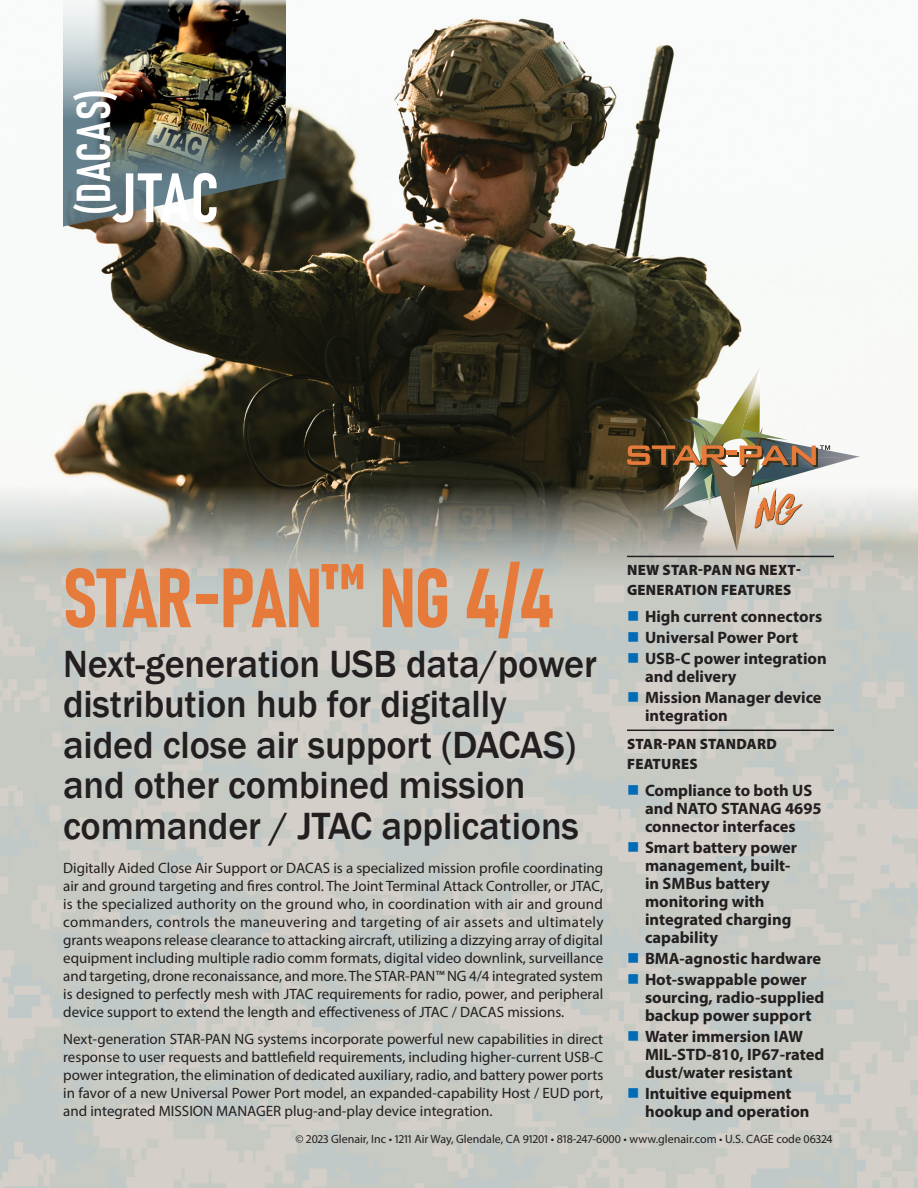
<style>
.page{position:relative;width:918px;height:1188px;background:#fff}
.page>*{position:absolute;margin:0;border:0;box-sizing:border-box;transform-origin:0 0}
.SP_splash_h_sm{font:82.5px "Bahnschrift";letter-spacing:-.02em;color:#e57a3a}
.cap_center{font:68.7px "Bahnschrift";color:#fff}
.cap_center-2{font:46.95px "Bahnschrift";letter-spacing:.005em;color:#fff}
.splash_hb{font:500 39px/40.5px "Franklin Gothic";letter-spacing:-.005em;color:#231f20}
.t1{font:700 16.5px/18px "Myriad Pro";color:#231f20}
.body_text{font:15px/18px "Myriad Pro";color:#231f20;text-align:justify}
.head_w__ra_W{font:900 15px/19.5px "Myriad Pro";letter-spacing:.015em;color:#231f20}
.t2{font:12px "Myriad Pro";color:#231f20}
</style>
<div class="page">
<img style="left:0;top:0;width:918px;height:594px">
<svg style="left:63px;top:0;width:223px;height:227px;background:#7f8988"></svg>
<img style="left:94px;top:0;width:192px;height:195px">
<img style="left:627px;top:367px;width:233px;height:184px">
<hr style="left:627px;top:730px;width:207px;height:1px;background:#231f20">
<hr style="left:627px;top:556px;width:207px;height:1px;background:#231f20">
<svg style="left:628px;top:785px;width:10px;height:9px"></svg>
<svg style="left:628px;top:842px;width:10px;height:9px"></svg>
<svg style="left:628px;top:953px;width:10px;height:9px"></svg>
<svg style="left:628px;top:974px;width:10px;height:9px"></svg>
<svg style="left:628px;top:1031px;width:10px;height:9px"></svg>
<svg style="left:628px;top:1088px;width:10px;height:9px"></svg>
<svg style="left:628px;top:611px;width:10px;height:10px"></svg>
<svg style="left:628px;top:632px;width:10px;height:10px"></svg>
<svg style="left:628px;top:653px;width:10px;height:10px"></svg>
<svg style="left:628px;top:692px;width:10px;height:10px"></svg>
<p class="cap_center-2" style="left:58px;top:215px;width:127px;rotate:-90deg">(DACAS)</p>
<p class="cap_center" style="left:112px;top:146px;width:108px">JTAC</p>
<p class="SP_splash_h_sm" style="left:63px;top:536px;width:493px">STAR-PAN™ NG 4/4</p>
<p class="splash_hb" style="left:63px;top:644px;width:535px">Next-generation USB data/power distribution hub for digitally aided close air support (DACAS) and other combined mission commander / JTAC applications</p>
<p class="body_text" style="left:63px;top:859px;width:542px">Digitally Aided Close Air Support or DACAS is a specialized mission profile coordinating air and ground targeting and fires control. The Joint Terminal Attack Controller, or JTAC, is the specialized authority on the ground who, in coordination with air and ground commanders, controls the maneuvering and targeting of air assets and ultimately grants weapons release clearance to attacking aircraft, utilizing a dizzying array of digital equipment including multiple radio comm formats, digital video downlink, surveillance and targeting, drone reconaissance, and more. The STAR-PAN™ NG 4/4 integrated system is designed to perfectly mesh with JTAC requirements for radio, power, and peripheral device support to extend the length and effectiveness of JTAC / DACAS missions.</p>
<p class="body_text" style="left:63px;top:1030px;width:542px">Next-generation STAR-PAN NG systems incorporate powerful new capabilities in direct response to user requests and battlefield requirements, including higher-current USB-C power integration, the elimination of dedicated auxiliary, radio, and battery power ports in favor of a new Universal Power Port model, an expanded-capability Host / EUD port, and integrated MISSION MANAGER plug-and-play device integration.</p>
<p class="head_w__ra_W" style="left:627px;top:561px;width:175px">NEW STAR-PAN NG NEXT-<br>GENERATION FEATURES</p>
<p class="t1" style="left:645px;top:607px;width:179px">High current connectors</p>
<p class="t1" style="left:645px;top:628px;width:155px">Universal Power Port</p>
<p class="t1" style="left:645px;top:649px;width:183px">USB-C power integration and delivery</p>
<p class="t1" style="left:645px;top:688px;width:178px">Mission Manager device integration</p>
<p class="head_w__ra_W" style="left:627px;top:734px;width:151px">STAR-PAN STANDARD<br>FEATURES</p>
<p class="t1" style="left:645px;top:780px;width:178px">Compliance to both US and NATO STANAG 4695 connector interfaces</p>
<p class="t1" style="left:645px;top:837px;width:154px">Smart battery power management, built&shy;in SMBus battery monitoring with integrated charging capability</p>
<p class="t1" style="left:645px;top:948px;width:178px">BMA-agnostic hardware</p>
<p class="t1" style="left:645px;top:969px;width:181px">Hot-swappable power sourcing, radio-supplied backup power support</p>
<p class="t1" style="left:645px;top:1026px;width:181px">Water immersion IAW<br>MIL-STD-810, IP67-rated dust/water resistant</p>
<p class="t1" style="left:645px;top:1083px;width:166px">Intuitive equipment hookup and operation</p>
<p class="t2" style="left:296px;top:1132px;width:538px">© 2023 Glenair, Inc • 1211 Air Way, Glendale, CA 91201 • 818-247-6000 • www.glenair.com • U.S. CAGE code 06324</p>
</div>
